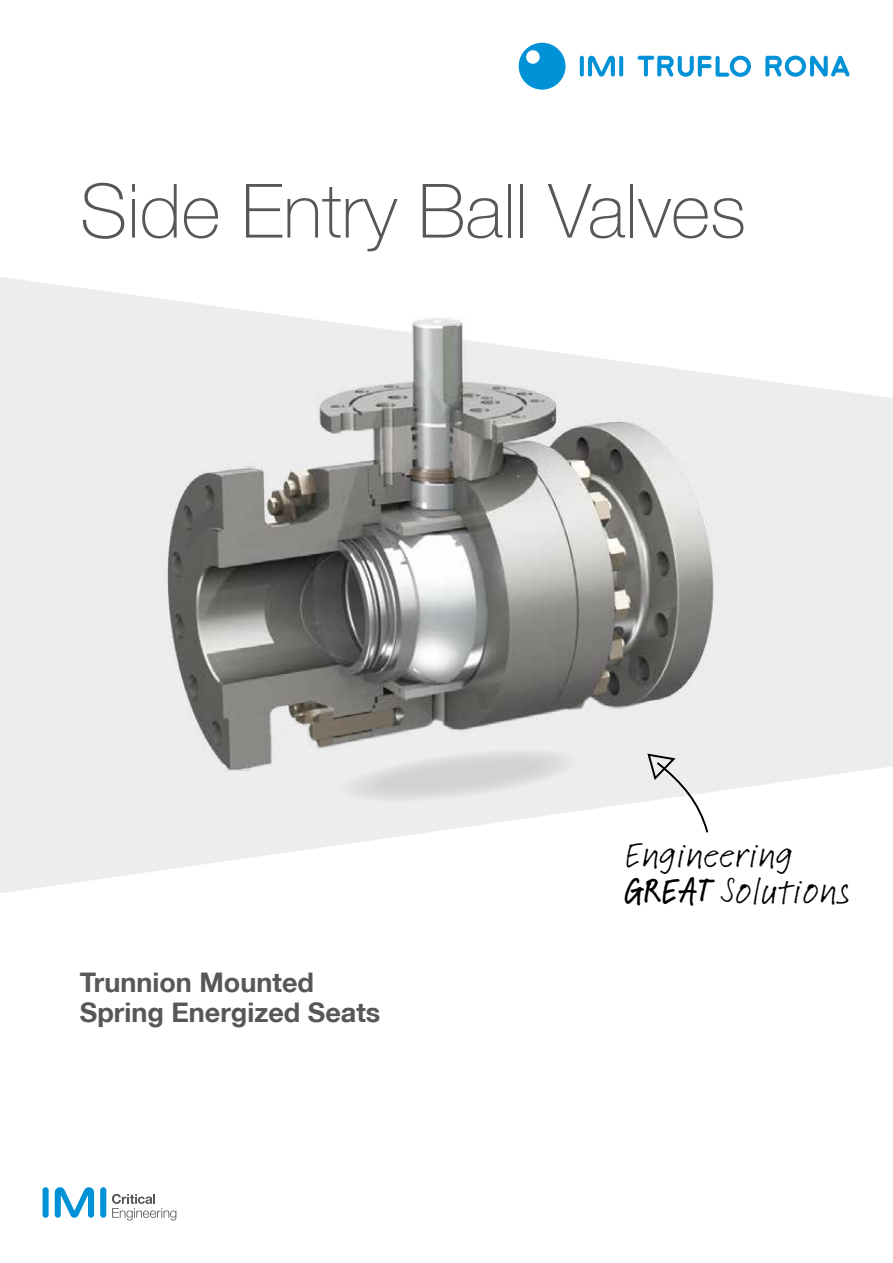
<style>
.page{position:relative;width:893px;height:1263px;background:#fff}
.page>*{position:absolute;margin:0;border:0;box-sizing:border-box;transform-origin:0 0}
.t1{font:100 75px "Helvetica Neue LT";color:#575756}
.t2{font:37.65px/36.5px "Feltpen LT";color:#000}
.t3{font:700 27px/30px "Helvetica Neue LT";color:#575756}
.s1{font-weight:500}
</style>
<div class="page">
<svg style="left:0;top:277px;width:893px;height:616px;fill:#ededed"></svg>
<svg style="left:646px;top:782px;width:64px;height:53px"></svg>
<div style="left:43px;top:1187px;width:6px;height:31px;background:#0091d7;border-radius:3px"></div>
<div style="left:100px;top:1187px;width:6px;height:31px;background:#0091d7;border-radius:3px"></div>
<svg style="left:55px;top:1187px;width:39px;height:31px"></svg>
<svg style="left:112px;top:1194px;width:64px;height:26px"></svg>
<svg style="left:337px;top:782px;width:245px;height:24px;background:#e4e4e4"></svg>
<div style="left:519px;top:43px;width:46px;height:47px;background:#0091d7;border-radius:50%"></div>
<svg style="left:580px;top:56px;width:4px;height:21px"></svg>
<svg style="left:619px;top:56px;width:4px;height:21px"></svg>
<svg style="left:588px;top:56px;width:27px;height:21px"></svg>
<div style="left:526px;top:50px;width:14px;height:14px;background:#fff;border-radius:50%"></div>
<svg style="left:637px;top:56px;width:114px;height:21px"></svg>
<svg style="left:765px;top:56px;width:85px;height:21px"></svg>
<img style="left:145px;top:317px;width:582px;height:465px">
<h1 class="t1" style="left:80px;top:168px;width:668px">Side Entry Ball Valves</h1>
<p class="t3" style="left:80px;top:967px;width:302px">Trunnion Mounted<br>Spring Energized Seats</p>
<h2 class="t2" style="left:624px;top:836px;width:228px">Engineering<br><span class="s1">GREAT</span> Solutions</h2>
</div>
